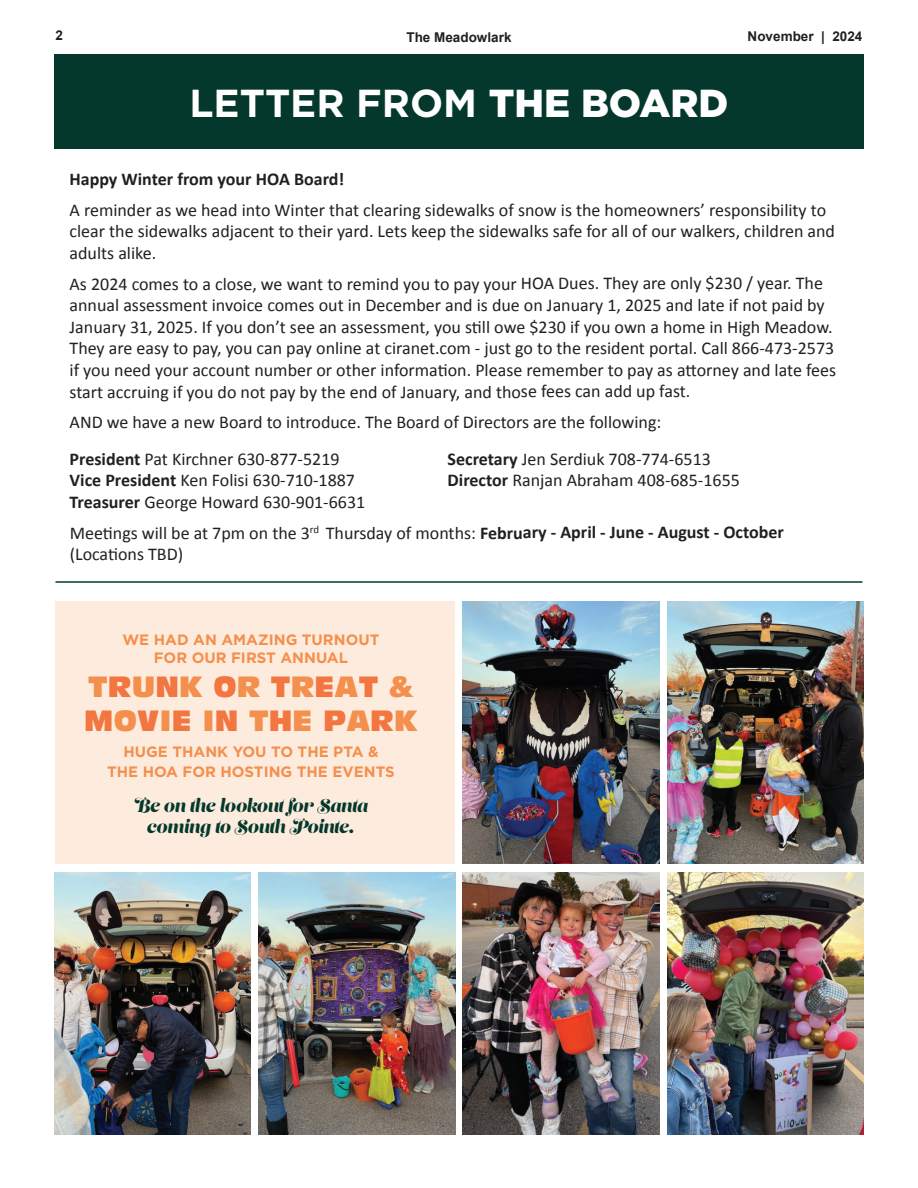
<style>
.page{position:relative;width:918px;height:1188px;background:#fff}
.page>*{position:absolute;margin:0;border:0;box-sizing:border-box;transform-origin:0 0}
.t1{font:700 39px "Gotham";color:#fff}
.t2{font:28.5px/34.2px "Antique Olive Compact";color:#f48f4d}
.t3{font:18px/21.6px "Calibri";color:#231f20}
.t4{font:18px/21.6px "Lust Script";color:#04382c;text-align:center}
.t5{font:700 18px "Calibri";color:#231f20}
.t6{font:700 15px/18px "Gotham";color:#f48f4d;text-align:center}
.t7{font:700 13.5px "Arial";color:#231f20}
.s1{font-weight:900}
.s2{font-weight:700}
.s3{color:#f3753f}
</style>
<div class="page">
<div style="left:56px;top:601px;width:399px;height:263px;background:#fdecdd"></div>
<img style="left:667px;top:601px;width:197px;height:263px">
<img style="left:258px;top:872px;width:197px;height:263px">
<img style="left:463px;top:872px;width:197px;height:263px">
<img style="left:463px;top:601px;width:197px;height:263px">
<img style="left:54px;top:872px;width:197px;height:263px">
<img style="left:667px;top:872px;width:197px;height:263px">
<div style="left:54px;top:55px;width:810px;height:94px;background:#04382c"></div>
<hr style="left:56px;top:581px;width:806px;height:2px;background:#04382c">
<p class="t7" style="left:56px;top:26px;width:9px">2</p>
<p class="t7" style="left:406px;top:28px;width:107px">The Meadowlark</p>
<p class="t7" style="left:748px;top:27px;width:116px">November | 2024</p>
<h1 class="t1" style="left:189px;top:78px;width:541px">LETTER FROM <span class="s1">THE BOARD</span></h1>
<p class="t5" style="left:70px;top:168px;width:276px">Happy Winter from your HOA Board!</p>
<p class="t3" style="left:70px;top:198px;width:767px">A reminder as we head into Winter that clearing sidewalks of snow is the homeowners’ responsibility to clear the sidewalks adjacent to their yard. Lets keep the sidewalks safe for all of our walkers, children and adults alike.</p>
<p class="t3" style="left:70px;top:272px;width:768px">As 2024 comes to a close, we want to remind you to pay your HOA Dues. They are only $230 / year. The annual assessment invoice comes out in December and is due on January 1, 2025 and late if not paid by January 31, 2025. If you don’t see an assessment, you still owe $230 if you own a home in High Meadow.<br>They are easy to pay, you can pay online at ciranet.com - just go to the resident portal. Call 866-473-2573 if you need your account number or other information. Please remember to pay as attorney and late fees start accruing if you do not pay by the end of January, and those fees can add up fast.</p>
<p class="t3" style="left:70px;top:403px;width:593px;line-height:36.6px">AND we have a new Board to introduce. The Board of Directors are the following:<br><span class="s2">President</span> Pat Kirchner 630-877-5219</p>
<p class="t3" style="left:448px;top:447px;width:265px"><span class="s2">Secretary</span> Jen Serdiuk 708-774-6513</p>
<p class="t3" style="left:70px;top:469px;width:287px"><span class="s2">Vice President</span> Ken Folisi 630-710-1887</p>
<p class="t3" style="left:448px;top:469px;width:294px"><span class="s2">Director</span> Ranjan Abraham 408-685-1655</p>
<p class="t3" style="left:70px;top:486px;width:716px;line-height:30.6px"><span class="s2">Treasurer</span> George Howard 630-901-6631<br>Meetings will be at 7pm on the 3<sup>rd</sup> Thursday of months: <span class="s2">February - April - June - August - October</span></p>
<p class="t3" style="left:70px;top:543px;width:115px">(Locations TBD)</p>
<p class="t6" style="left:122px;top:631px;width:259px">WE HAD AN AMAZING TURNOUT<br>FOR OUR FIRST ANNUAL</p>
<h2 class="t2" style="left:84px;top:670px;width:335px">T<span class="s3">R</span>U<span class="s3">N</span>K <span class="s3">O</span>R <span class="s3">T</span>R<span class="s3">E</span>A<span class="s3">T</span> &amp;<br><span class="s3">M</span>O<span class="s3">V</span>I<span class="s3">E</span> I<span class="s3">N</span> T<span class="s3">H</span>E <span class="s3">P</span>A<span class="s3">R</span>K</h2>
<p class="t6" style="left:107px;top:742px;width:289px;line-height:19.6px">HUGE THANK YOU TO THE PTA &amp;<br>THE HOA FOR HOSTING THE EVENTS</p>
<p class="t4" style="left:134px;top:796px;width:236px">Be on the lookout for Santa coming to South Pointe.</p>
</div>
